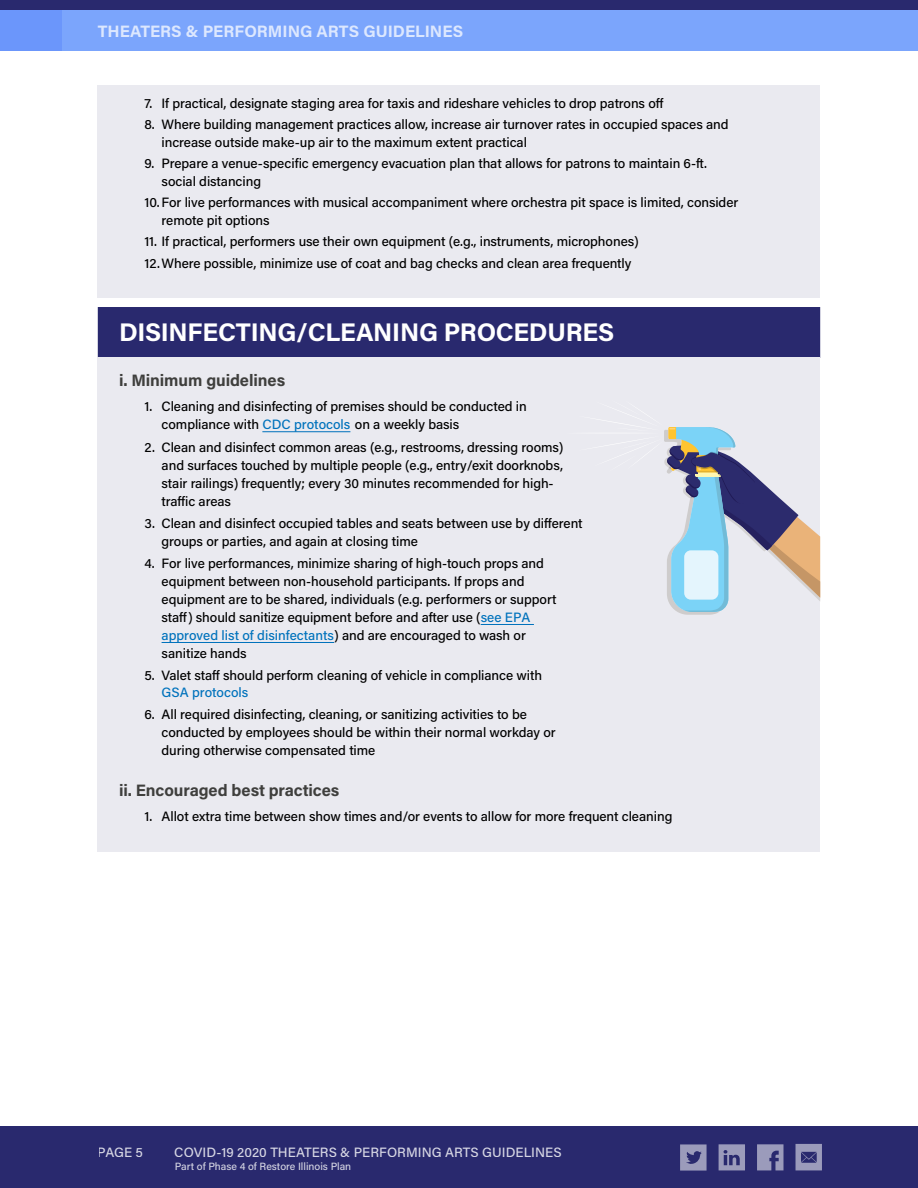
<style>
.page{position:relative;width:918px;height:1188px;background:#fff}
.page>*{position:absolute;margin:0;border:0;box-sizing:border-box;transform-origin:0 0}
.t1{font:700 25.5px "Acumin Pro";letter-spacing:-.01em;color:#fff}
.t2{font:700 16.5px "Acumin Pro";letter-spacing:-.005em;color:#3f3f3d}
.t3{font:700 16.5px "Acumin Pro";color:#fff}
.t4{font:500 13.5px/18px "Acumin Pro";letter-spacing:-.005em;color:#000}
.t5{font:500 13.5px "Acumin Pro";letter-spacing:.005em;color:#fff}
.t6{font:500 13.5px "Acumin Pro";color:#0072bc}
.t7{font:500 10.5px "Acumin Pro";color:#fff}
.s1{color:#0072bc}
</style>
<div class="page">
<div style="left:98px;top:85px;width:722px;height:35px;background:#eaeaf0"></div>
<div style="left:98px;top:106px;width:722px;height:53px;background:#eaeaf0"></div>
<div style="left:98px;top:145px;width:722px;height:53px;background:#eaeaf0"></div>
<div style="left:98px;top:184px;width:722px;height:53px;background:#eaeaf0"></div>
<div style="left:98px;top:224px;width:722px;height:34px;background:#eaeaf0"></div>
<div style="left:98px;top:245px;width:722px;height:53px;background:#eaeaf0"></div>
<div style="left:98px;top:307px;width:722px;height:51px;background:#29296e"></div>
<div style="left:98px;top:357px;width:722px;height:33px;background:#eaeaf0"></div>
<div style="left:98px;top:389px;width:722px;height:53px;background:#eaeaf0"></div>
<div style="left:98px;top:429px;width:722px;height:89px;background:#eaeaf0"></div>
<div style="left:98px;top:505px;width:722px;height:53px;background:#eaeaf0"></div>
<div style="left:98px;top:546px;width:722px;height:124px;background:#eaeaf0"></div>
<hr style="left:481px;top:624px;width:53px;height:1px;background:#0072bc">
<hr style="left:162px;top:642px;width:172px;height:1px;background:#0072bc">
<div style="left:98px;top:658px;width:722px;height:51px;background:#eaeaf0"></div>
<div style="left:98px;top:697px;width:722px;height:70px;background:#eaeaf0"></div>
<div style="left:98px;top:767px;width:722px;height:33px;background:#eaeaf0"></div>
<div style="left:98px;top:799px;width:722px;height:53px;background:#eaeaf0"></div>
<hr style="left:262px;top:431px;width:88px;height:1px;background:#0072bc">
<svg style="left:603px;top:412px;width:217px;height:203px"></svg>
<div style="left:0;top:0;width:918px;height:10px;background:#29296e"></div>
<div style="left:0;top:10px;width:918px;height:41px;background:#7ba5fc"></div>
<div style="left:0;top:10px;width:61px;height:41px;background:#6b96fb"></div>
<div style="left:0;top:1127px;width:918px;height:61px;background:#29296e"></div>
<svg style="left:680px;top:1144px;width:27px;height:27px"></svg>
<svg style="left:757px;top:1144px;width:26px;height:26px"></svg>
<svg style="left:719px;top:1144px;width:26px;height:26px"></svg>
<svg style="left:796px;top:1144px;width:26px;height:26px"></svg>
<p class="t3" style="left:98px;top:19px;width:367px">THEATERS &amp; PERFORMING ARTS GUIDELINES</p>
<p class="t4" style="left:145px;top:93px;width:520px">7. If practical, designate staging area for taxis and rideshare vehicles to drop patrons off</p>
<p class="t4" style="left:162px;top:114px;width:569px;text-indent:-17px">8. Where building management practices allow, increase air turnover rates in occupied spaces and increase outside make-up air to the maximum extent practical</p>
<p class="t4" style="left:162px;top:154px;width:547px;text-indent:-17px">9. Prepare a venue-specific emergency evacuation plan that allows for patrons to maintain 6-ft. social distancing</p>
<p class="t4" style="left:162px;top:193px;width:578px;text-indent:-17px">10. For live performances with musical accompaniment where orchestra pit space is limited, consider remote pit options</p>
<p class="t4" style="left:145px;top:230px;width:496px;line-height:21.1px">11. If practical, performers use their own equipment (e.g., instruments, microphones)<br>12.Where possible, minimize use of coat and bag checks and clean area frequently</p>
<h1 class="t1" style="left:119px;top:314px;width:497px">DISINFECTING/CLEANING PROCEDURES</h1>
<p class="t2" style="left:119px;top:369px;width:168px">i. Minimum guidelines</p>
<p class="t4" style="left:162px;top:397px;width:367px;text-indent:-17px">1. Cleaning and disinfecting of premises should be conducted in compliance with <span class="s1">CDC protocols</span> on a weekly basis</p>
<p class="t4" style="left:162px;top:437px;width:404px;text-indent:-17px">2. Clean and disinfect common areas (e.g., restrooms, dressing rooms) and surfaces touched by multiple people (e.g., entry/exit doorknobs, stair railings) frequently; every 30 minutes recommended for high&shy;traffic areas</p>
<p class="t4" style="left:162px;top:514px;width:423px;text-indent:-17px">3. Clean and disinfect occupied tables and seats between use by different groups or parties, and again at closing time</p>
<p class="t4" style="left:162px;top:554px;width:397px;text-indent:-17px">4. For live performances, minimize sharing of high-touch props and equipment between non-household participants. If props and equipment are to be shared, individuals (e.g. performers or support staff) should sanitize equipment before and after use (<span class="s1">see EPA approved list of disinfectants</span>) and are encouraged to wash or sanitize hands</p>
<p class="t4" style="left:145px;top:666px;width:399px">5. Valet staff should perform cleaning of vehicle in compliance with</p>
<p class="t6" style="left:162px;top:683px;width:88px">GSA protocols</p>
<p class="t4" style="left:162px;top:705px;width:396px;text-indent:-17px">6. All required disinfecting, cleaning, or sanitizing activities to be conducted by employees should be within their normal workday or during otherwise compensated time</p>
<p class="t2" style="left:119px;top:779px;width:222px">ii. Encouraged best practices</p>
<p class="t4" style="left:145px;top:807px;width:529px">1. Allot extra time between show times and/or events to allow for more frequent cleaning</p>
<p class="t5" style="left:98px;top:1143px;width:47px">PAGE 5</p>
<p class="t5" style="left:174px;top:1143px;width:389px">COVID-19 2020 THEATERS &amp; PERFORMING ARTS GUIDELINES</p>
<p class="t7" style="left:175px;top:1159px;width:178px">Part of Phase 4 of Restore Illinois Plan</p>
</div>
